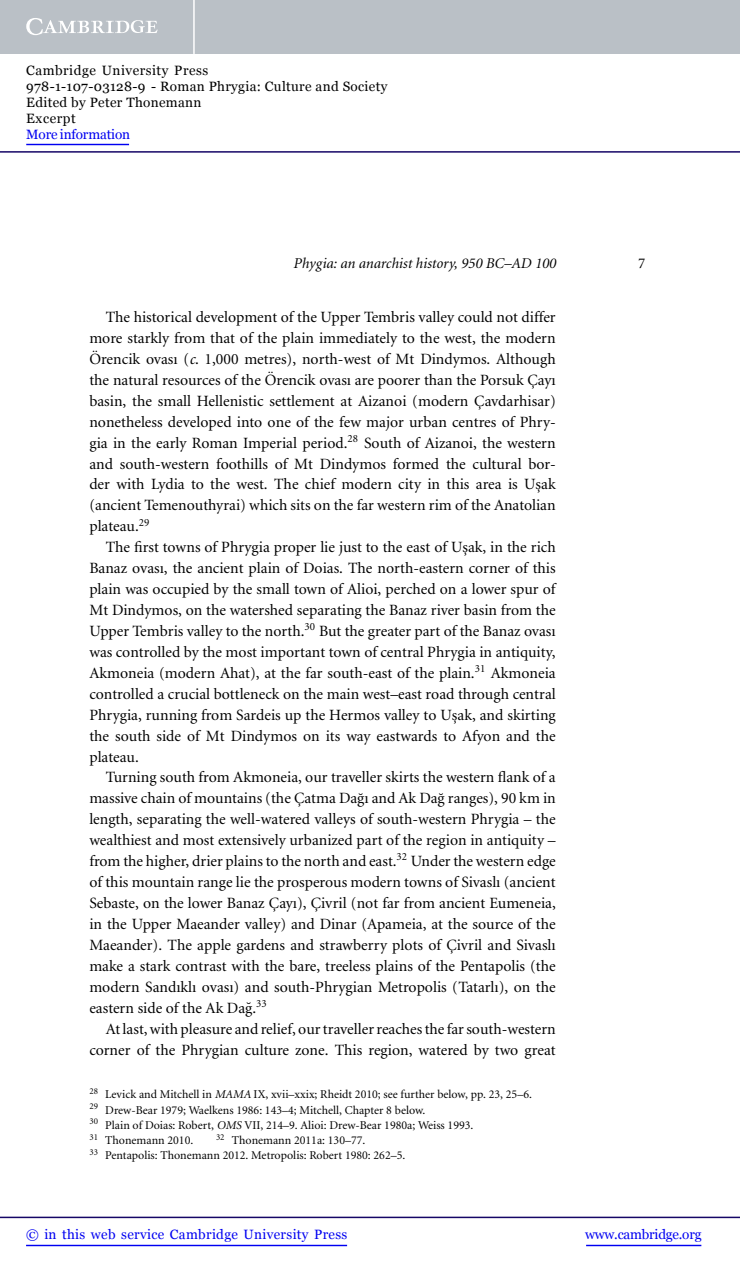
<style>
.page{position:relative;width:740px;height:1268px;background:#fff}
.page>*{position:absolute;margin:0;border:0;box-sizing:border-box;transform-origin:0 0}
.t1{font:15.75px/20.9px "Minion";color:#000;text-align:justify}
.t2{font:italic 15px "Minion";color:#000}
.t3{font:15px "Minion";color:#000}
.t4{font:13.5px/16.2px "Georgia";letter-spacing:.025em;color:#000}
.t5{font:13.5px "Georgia";letter-spacing:.025em;color:#0000f1}
.t6{font:13.5px "Georgia";letter-spacing:-.015em;color:#0000f1}
.t7{font:13.5px "Georgia";letter-spacing:-.01em;color:#0000f1}
.t8{font:12px/15.1px "Minion";color:#000}
.s1{font-style:italic}
</style>
<div class="page">
<div style="left:0;top:0;width:740px;height:54px;background:#bac0c6"></div>
<svg style="left:26px;top:18px;width:132px;height:17px"></svg>
<hr style="left:193px;top:0;width:2px;height:54px;background:#fff">
<hr style="left:0;top:151px;width:740px;height:2px;background:#150666">
<hr style="left:586px;top:1244px;width:115px;height:2px;background:#0000f1">
<hr style="left:0;top:1216px;width:740px;height:2px;background:#150666">
<hr style="left:26px;top:1244px;width:321px;height:2px;background:#0000f1">
<hr style="left:26px;top:144px;width:103px;height:1px;background:#0000f1">
<p class="t4" style="left:26px;top:62px;width:363px">Cambridge University Press<br>978-1-107-03128-9 - Roman Phrygia: Culture and Society<br>Edited by Peter Thonemann<br>Excerpt</p>
<p class="t7" style="left:26px;top:127px;width:105px">More information</p>
<p class="t2" style="left:293px;top:257px;width:264px">Phygia: an anarchist history, 950 BC–AD 100</p>
<p class="t3" style="left:638px;top:257px;width:9px">7</p>
<p class="t1" style="left:89px;top:308px;width:468px;text-indent:16px">The historical development of the Upper Tembris valley could not differ more starkly from that of the plain immediately to the west, the modern Orencik ovası (<span class="s1">c</span>. 1,000 metres), north-west of Mt Dindymos. Although</p>
<p class="t1" style="left:89px;top:344px;width:450px;line-height:24.9px">¨<br>the natural resources of the Orencik ovası are poorer than the Porsuk C</p>
<p class="t1" style="left:268px;top:367px;width:7px">¨</p>
<p class="t1" style="left:89px;top:371px;width:468px;text-indent:441px">¸ ayı basin, the small Hellenistic settlement at Aizanoi (modern C¸ avdarhisar) nonetheless developed into one of the few major urban centres of Phry&shy;gia in the early Roman Imperial period.<sup>28</sup> South of Aizanoi, the western and south-western foothills of Mt Dindymos formed the cultural bor&shy;der with Lydia to the west. The chief modern city in this area is Us¸ak (ancient Temenouthyrai) which sits on the far western rim of the Anatolian plateau.<sup>29</sup></p>
<p class="t1" style="left:89px;top:538px;width:468px;text-indent:16px">The first towns of Phrygia proper lie just to the east of Us¸ak, in the rich Banaz ovası, the ancient plain of Doias. The north-eastern corner of this plain was occupied by the small town of Alioi, perched on a lower spur of Mt Dindymos, on the watershed separating the Banaz river basin from the Upper Tembris valley to the north.<sup>30</sup> But the greater part of the Banaz ovası was controlled by the most important town of central Phrygia in antiquity, Akmoneia (modern Ahat), at the far south-east of the plain.<sup>31</sup> Akmoneia controlled a crucial bottleneck on the main west–east road through central Phrygia, running from Sardeis up the Hermos valley to Us¸ak, and skirting the south side of Mt Dindymos on its way eastwards to Afyon and the plateau.</p>
<p class="t1" style="left:89px;top:768px;width:468px;text-align:right">Turning south from Akmoneia, our traveller skirts the western flank of a massive chain of mountains (the C¸ atma Dagı and Ak Dag ranges), 90 km in</p>
<p class="t1" style="left:89px;top:789px;width:468px;text-align:left;text-indent:349px">˘<br>length, separating the well-watered valleys of south-western Phrygia – the wealthiest and most extensively urbanized part of the region in antiquity – from the higher, drier plains to the north and east.<sup>32</sup> Under the western edge of this mountain range lie the prosperous modern towns of Sivaslı (ancient Sebaste, on the lower Banaz C¸ ayı), C¸ ivril (not far from ancient Eumeneia, in the Upper Maeander valley) and Dinar (Apameia, at the source of the Maeander). The apple gardens and strawberry plots of C¸ ivril and Sivaslı make a stark contrast with the bare, treeless plains of the Pentapolis (the modern Sandıklı ovası) and south-Phrygian Metropolis (Tatarlı), on the eastern side of the Ak Dag.˘ <sup>33</sup></p>
<p class="t1" style="left:89px;top:1019px;width:468px;text-align:right">At last, with pleasure and relief, our traveller reaches thefar south-western corner of the Phrygian culture zone. This region, watered by two great</p>
<p class="t8" style="left:89px;top:1088px;width:444px"><sup>28</sup> Levick and Mitchell in <span class="s1">MAMA</span> IX, xvii–xxix; Rheidt 2010; see further below, pp. 23, 25–6.<br><sup>29</sup> Drew-Bear 1979; Waelkens 1986: 143–4; Mitchell, Chapter 8 below.<br><sup>30</sup> Plain of Doias: Robert, <span class="s1">OMS</span> VII, 214–9. Alioi: Drew-Bear 1980a; Weiss 1993.<br><sup>31</sup> Thonemann 2010.</p>
<p class="t1" style="left:358px;top:789px;width:7px">˘</p>
<p class="t8" style="left:89px;top:1133px;width:317px;text-indent:127px"><sup>32</sup> Thonemann 2011a: 130–77.<br><sup>33</sup> Pentapolis: Thonemann 2012. Metropolis: Robert 1980: 262–5.</p>
<p class="t5" style="left:26px;top:1227px;width:323px">© in this web service Cambridge University Press</p>
<p class="t6" style="left:585px;top:1227px;width:118px">www.cambridge.org</p>
</div>
